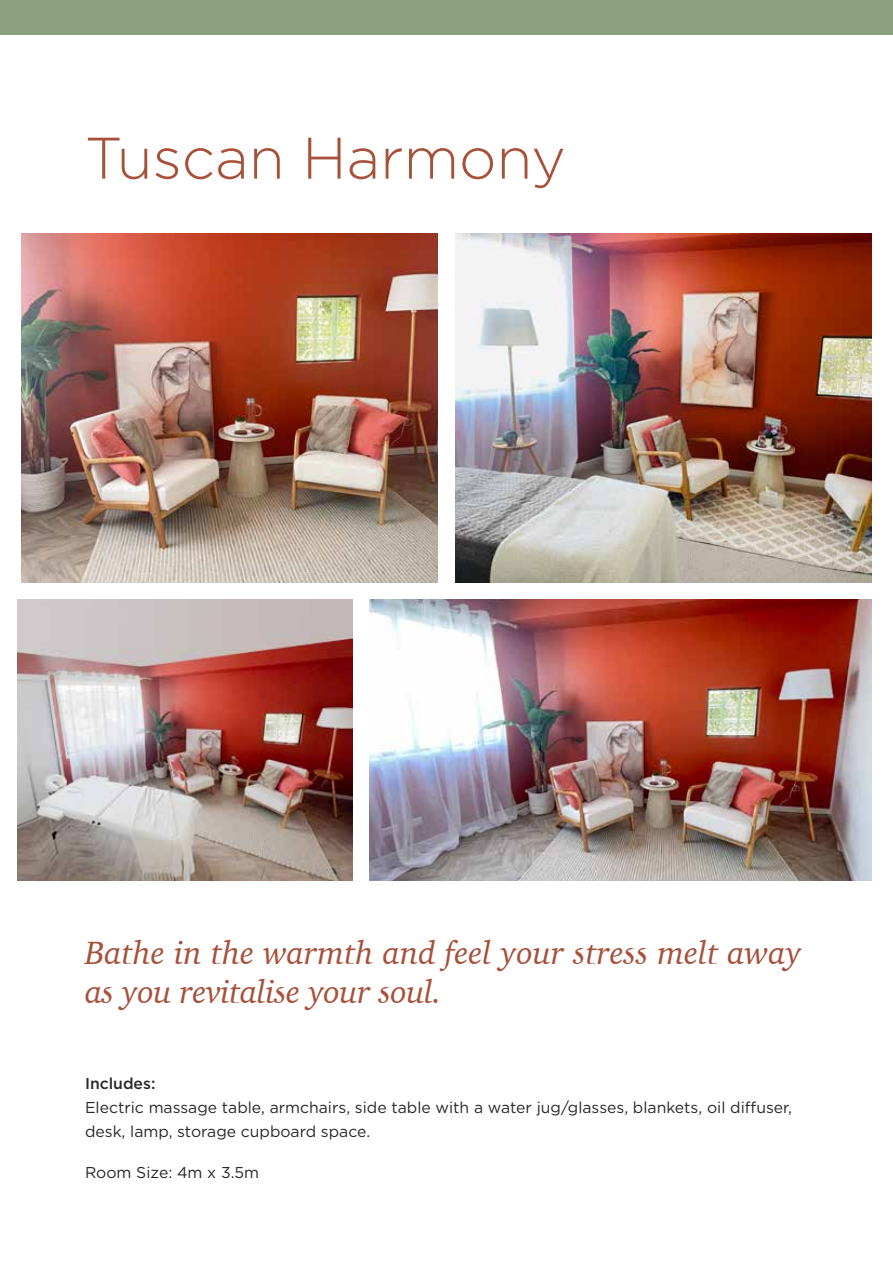
<style>
.page{position:relative;width:893px;height:1263px;background:#fff}
.page>*{position:absolute;margin:0;border:0;box-sizing:border-box;transform-origin:0 0}
.t1{font:300 58.5px "Gotham";color:#a7503a}
.t2{font:italic 33px/39px "Charter";color:#a7503a}
.t3{font:15.75px/24px "Gotham";color:#292829}
.t4{font:500 15.75px "Gotham";color:#292829}
</style>
<div class="page">
<img style="left:455px;top:234px;width:417px;height:349px">
<img style="left:17px;top:600px;width:336px;height:280px">
<img style="left:370px;top:600px;width:502px;height:280px">
<img style="left:21px;top:234px;width:417px;height:349px">
<div style="left:0;top:0;width:893px;height:34px;background:#8ba17f"></div>
<h1 class="t1" style="left:85px;top:121px;width:482px">Tuscan Harmony</h1>
<h2 class="t2" style="left:85px;top:933px;width:718px">Bathe in the warmth and feel your stress melt away as you revitalise your soul.</h2>
<p class="t4" style="left:85px;top:1073px;width:72px">Includes:</p>
<p class="t3" style="left:85px;top:1095px;width:708px">Electric massage table, armchairs, side table with a water jug/glasses, blankets, oil diffuser, desk, lamp, storage cupboard space.</p>
<p class="t3" style="left:85px;top:1160px;width:176px">Room Size: 4m x 3.5m</p>
</div>
